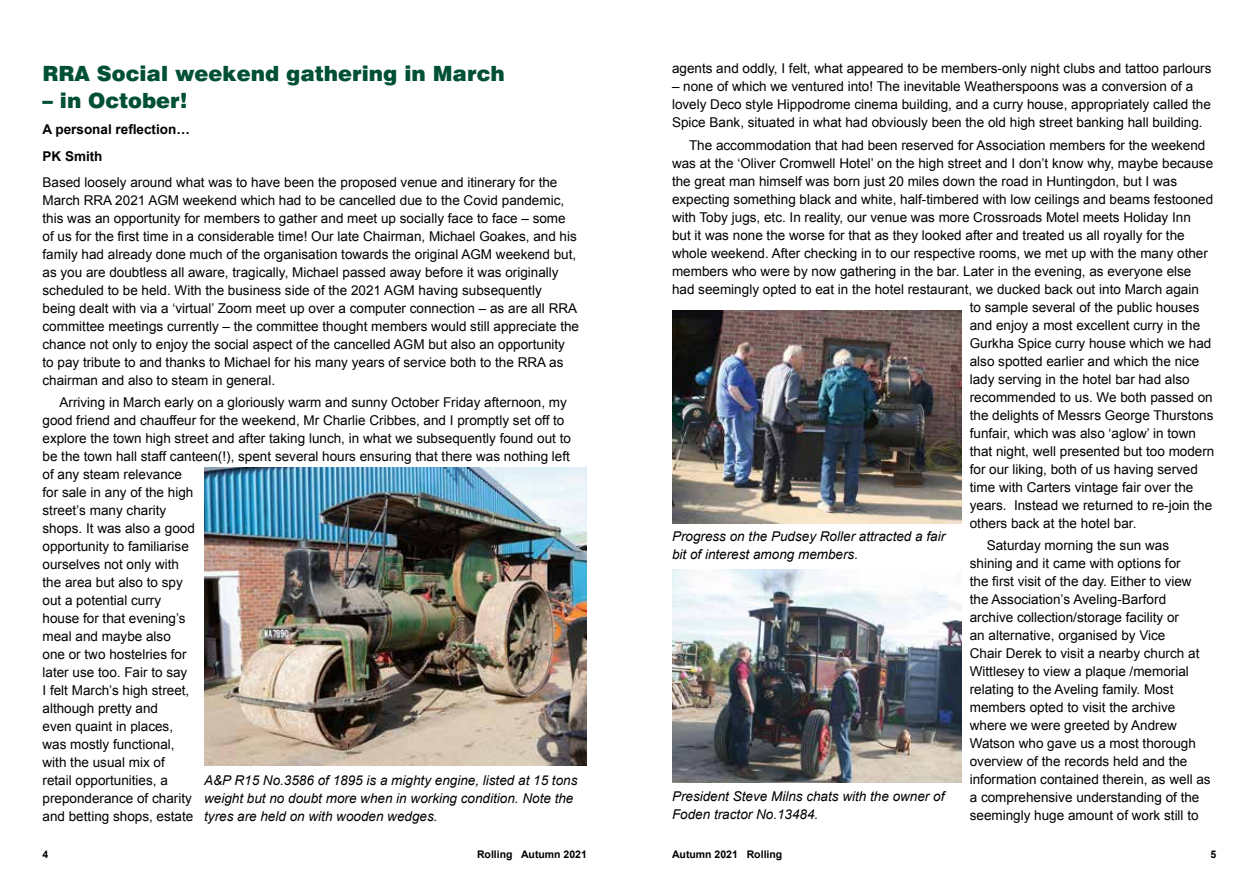
<style>
.page{position:relative;width:1259px;height:893px;background:#fff}
.page>*{position:absolute;margin:0;border:0;box-sizing:border-box;transform-origin:0 0}
.t1{font:900 21px "Swiss 721 BT";color:#005034}
.t2{font:13.5px/18px "Arial";color:#000}
.t3{font:italic 13.5px/18px "Arial";color:#000}
.t4{font:700 13.5px/26.5px "Arial";color:#000}
.t5{font:700 10.5px "Arial";color:#000}
</style>
<div class="page">
<img style="left:204px;top:468px;width:383px;height:297px">
<img style="left:672px;top:310px;width:289px;height:213px">
<img style="left:672px;top:570px;width:289px;height:212px">
<h1 class="t1" style="left:43px;top:60px;width:464px">RRA Social weekend gathering in March</h1>
<h1 class="t1" style="left:43px;top:87px;width:147px">– in October!</h1>
<p class="t4" style="left:43px;top:117px;width:149px">A personal reflection…<br>PK Smith</p>
<p class="t2" style="left:43px;top:174px;width:538px">Based loosely around what was to have been the proposed venue and itinerary for the March RRA 2021 AGM weekend which had to be cancelled due to the Covid pandemic, this was an opportunity for members to gather and meet up socially face to face – some of us for the first time in a considerable time! Our late Chairman, Michael Goakes, and his family had already done much of the organisation towards the original AGM weekend but, as you are doubtless all aware, tragically, Michael passed away before it was originally scheduled to be held. With the business side of the 2021 AGM having subsequently<br>being dealt with via a ‘virtual’ Zoom meet up over a computer connection – as are all RRA committee meetings currently – the committee thought members would still appreciate the chance not only to enjoy the social aspect of the cancelled AGM but also an opportunity to pay tribute to and thanks to Michael for his many years of service both to the RRA as chairman and also to steam in general.</p>
<p class="t2" style="left:43px;top:394px;width:530px;text-indent:17px">Arriving in March early on a gloriously warm and sunny October Friday afternoon, my good friend and chauffeur for the weekend, Mr Charlie Cribbes, and I promptly set off to explore the town high street and after taking lunch, in what we subsequently found out to be the town hall staff canteen(!), spent several hours ensuring that there was nothing left of any steam relevance<br>for sale in any of the high<br>streetʼs many charity<br>shops. It was also a good<br>opportunity to familiarise<br>ourselves not only with<br>the area but also to spy<br>out a potential curry<br>house for that evening’s<br>meal and maybe also<br>one or two hostelries for<br>later use too. Fair to say<br>I felt March’s high street,<br>although pretty and<br>even quaint in places,<br>was mostly functional,<br>with the usual mix of<br>retail opportunities, a<br>preponderance of charity<br>and betting shops, estate</p>
<p class="t3" style="left:204px;top:771px;width:375px">A&amp;P R15 No.3586 of 1895 is a mighty engine, listed at 15 tons weight but no doubt more when in working condition. Note the tyres are held on with wooden wedges.</p>
<p class="t2" style="left:672px;top:60px;width:541px">agents and oddly, I felt, what appeared to be members-only night clubs and tattoo parlours</p>
<p class="t2" style="left:672px;top:78px;width:540px">– none of which we ventured into! The inevitable Weatherspoons was a conversion of a lovely Deco style Hippodrome cinema building, and a curry house, appropriately called the<br>Spice Bank, situated in what had obviously been the old high street banking hall building.</p>
<p class="t2" style="left:689px;top:136px;width:518px">The accommodation that had been reserved for Association members for the weekend</p>
<p class="t2" style="left:672px;top:154px;width:543px">was at the ‘Oliver Cromwell Hotel’ on the high street and I don’t know why, maybe because</p>
<p class="t2" style="left:672px;top:172px;width:506px">the great man himself was born just 20 miles down the road in Huntingdon, but I was</p>
<p class="t2" style="left:672px;top:190px;width:542px">expecting something black and white, half-timbered with low ceilings and beams festooned</p>
<p class="t2" style="left:672px;top:208px;width:520px">with Toby jugs, etc. In reality, our venue was more Crossroads Motel meets Holiday Inn</p>
<p class="t2" style="left:672px;top:226px;width:514px">but it was none the worse for that as they looked after and treated us all royally for the</p>
<p class="t2" style="left:672px;top:244px;width:537px">whole weekend. After checking in to our respective rooms, we met up with the many other</p>
<p class="t2" style="left:672px;top:262px;width:521px">members who were by now gathering in the bar. Later in the evening, as everyone else</p>
<p class="t2" style="left:672px;top:280px;width:528px">had seemingly opted to eat in the hotel restaurant, we ducked back out into March again</p>
<p class="t2" style="left:969px;top:298px;width:231px">to sample several of the public houses</p>
<p class="t2" style="left:969px;top:316px;width:232px">and enjoy a most excellent curry in the</p>
<p class="t2" style="left:969px;top:334px;width:243px">Gurkha Spice curry house which we had</p>
<p class="t2" style="left:969px;top:352px;width:231px">also spotted earlier and which the nice</p>
<p class="t2" style="left:969px;top:370px;width:221px">lady serving in the hotel bar had also</p>
<p class="t2" style="left:969px;top:388px;width:244px">recommended to us. We both passed on</p>
<p class="t2" style="left:969px;top:406px;width:245px">the delights of Messrs George Thurstons</p>
<p class="t2" style="left:969px;top:424px;width:228px">funfair, which was also ‘aglow’ in town</p>
<p class="t2" style="left:969px;top:442px;width:246px">that night, well presented but too modern</p>
<p class="t2" style="left:969px;top:460px;width:230px">for our liking, both of us having served</p>
<p class="t2" style="left:969px;top:478px;width:225px">time with Carters vintage fair over the</p>
<p class="t2" style="left:969px;top:496px;width:244px">years. Instead we returned to re-join the</p>
<p class="t2" style="left:969px;top:514px;width:168px">others back at the hotel bar.</p>
<p class="t2" style="left:969px;top:536px;width:242px;text-indent:17px">Saturday morning the sun was shining and it came with options for<br>the first visit of the day. Either to view the Associationʼs Aveling-Barford archive collection/storage facility or<br>an alternative, organised by Vice<br>Chair Derek to visit a nearby church at Wittlesey to view a plaque /memorial relating to the Aveling family. Most members opted to visit the archive where we were greeted by Andrew Watson who gave us a most thorough overview of the records held and the information contained therein, as well as a comprehensive understanding of the seemingly huge amount of work still to</p>
<p class="t3" style="left:672px;top:528px;width:275px">Progress on the Pudsey Roller attracted a fair bit of interest among members.</p>
<p class="t3" style="left:672px;top:787px;width:274px">President Steve Milns chats with the owner of<br>Foden tractor No.13484.</p>
<p class="t5" style="left:43px;top:847px;width:7px">4</p>
<p class="t5" style="left:477px;top:847px;width:111px">Rolling Autumn 2021</p>
<p class="t5" style="left:672px;top:847px;width:112px">Autumn 2021 Rolling</p>
<p class="t5" style="left:1210px;top:847px;width:7px">5</p>
</div>
